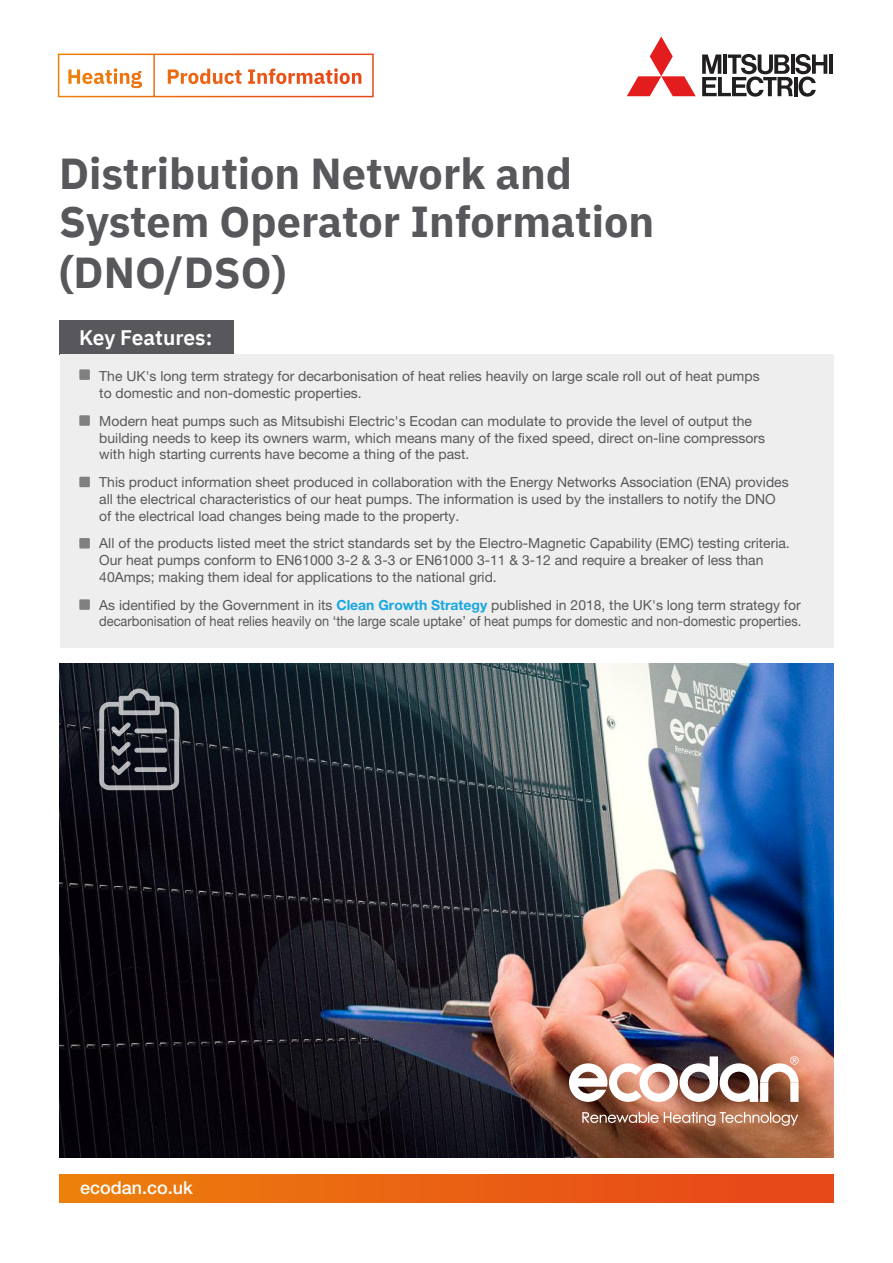
<style>
.page{position:relative;width:893px;height:1263px;background:#fff}
.page>*{position:absolute;margin:0;border:0;box-sizing:border-box;transform-origin:0 0}
.t1{font:700 43.2px/49.5px "IBM Plex Sans";color:#58585c}
.t2{font:600 21px "IBM Plex Sans";letter-spacing:-.005em;color:#fff}
.t3{font:500 18px "Helvetica Neue LT Pro";color:#fff}
.t4{font:500 14.85px "Helvetica Neue LT Pro";color:#fff}
.t5{font:13.95px/16.6px "Helvetica Neue LT Pro";color:#58585c}
.s1{font-weight:700;color:#18a7e1}
</style>
<div class="page">
<div style="left:60px;top:320px;width:174px;height:35px;background:#58585c"></div>
<div style="left:60px;top:354px;width:773px;height:293px;background:#eee"></div>
<svg style="left:627px;top:37px;width:69px;height:59px"></svg>
<hr style="left:829px;top:55px;width:4px;height:19px;background:#211e1f">
<svg style="left:702px;top:54px;width:125px;height:43px"></svg>
<svg style="left:57px;top:53px;width:317px;height:45px"></svg>
<div style="left:60px;top:1174px;width:773px;height:29px;background:linear-gradient(to right,#ed800c,#e7441a)"></div>
<div style="left:79px;top:369px;width:11px;height:11px;background:#808080"></div>
<div style="left:79px;top:415px;width:11px;height:11px;background:#808080"></div>
<div style="left:79px;top:477px;width:11px;height:10px;background:#808080"></div>
<div style="left:79px;top:538px;width:11px;height:10px;background:#808080"></div>
<div style="left:79px;top:599px;width:11px;height:11px;background:#808080"></div>
<img style="left:60px;top:664px;width:773px;height:493px">
<img style="left:569px;top:1056px;width:230px;height:46px">
<svg style="left:582px;top:1112px;width:216px;height:14px;background:#b5856e"></svg>
<svg style="left:99px;top:688px;width:80px;height:102px;background:#41444c"></svg>
<div style="left:134px;top:767px;width:33px;height:5px;background:#b4b5b8;border-radius:2px"></div>
<h1 class="t1" style="left:59px;top:145px;width:597px">Distribution Network and<br>System Operator Information (DNO/DSO)</h1>
<h2 class="t2" style="left:79px;top:321px;width:135px">Key Features:</h2>
<p class="t5" style="left:99px;top:368px;width:662px">The UK's long term strategy for decarbonisation of heat relies heavily on large scale roll out of heat pumps to domestic and non-domestic properties.</p>
<p class="t5" style="left:99px;top:412px;width:667px">Modern heat pumps such as Mitsubishi Electric's Ecodan can modulate to provide the level of output the building needs to keep its owners warm, which means many of the fixed speed, direct on-line compressors with high starting currents have become a thing of the past.</p>
<p class="t5" style="left:99px;top:474px;width:691px">This product information sheet produced in collaboration with the Energy Networks Association (ENA) provides all the electrical characteristics of our heat pumps. The information is used by the installers to notify the DNO of the electrical load changes being made to the property.</p>
<p class="t5" style="left:99px;top:535px;width:692px">All of the products listed meet the strict standards set by the Electro-Magnetic Capability (EMC) testing criteria.<br>Our heat pumps conform to EN61000 3-2 &amp; 3-3 or EN61000 3-11 &amp; 3-12 and require a breaker of less than<br>40Amps; making them ideal for applications to the national grid.</p>
<p class="t5" style="left:99px;top:596px;width:703px">As identified by the Government in its <span class="s1">Clean Growth Strategy</span> published in 2018, the UK's long term strategy for decarbonisation of heat relies heavily on ‘the large scale uptake’ of heat pumps for domestic and non-domestic properties.</p>
<p class="t3" style="left:80px;top:1177px;width:114px">ecodan.co.uk</p>
<p class="t4" style="left:79px;top:1180px;width:187px">les.mitsubishielectric.co.uk</p>
</div>
